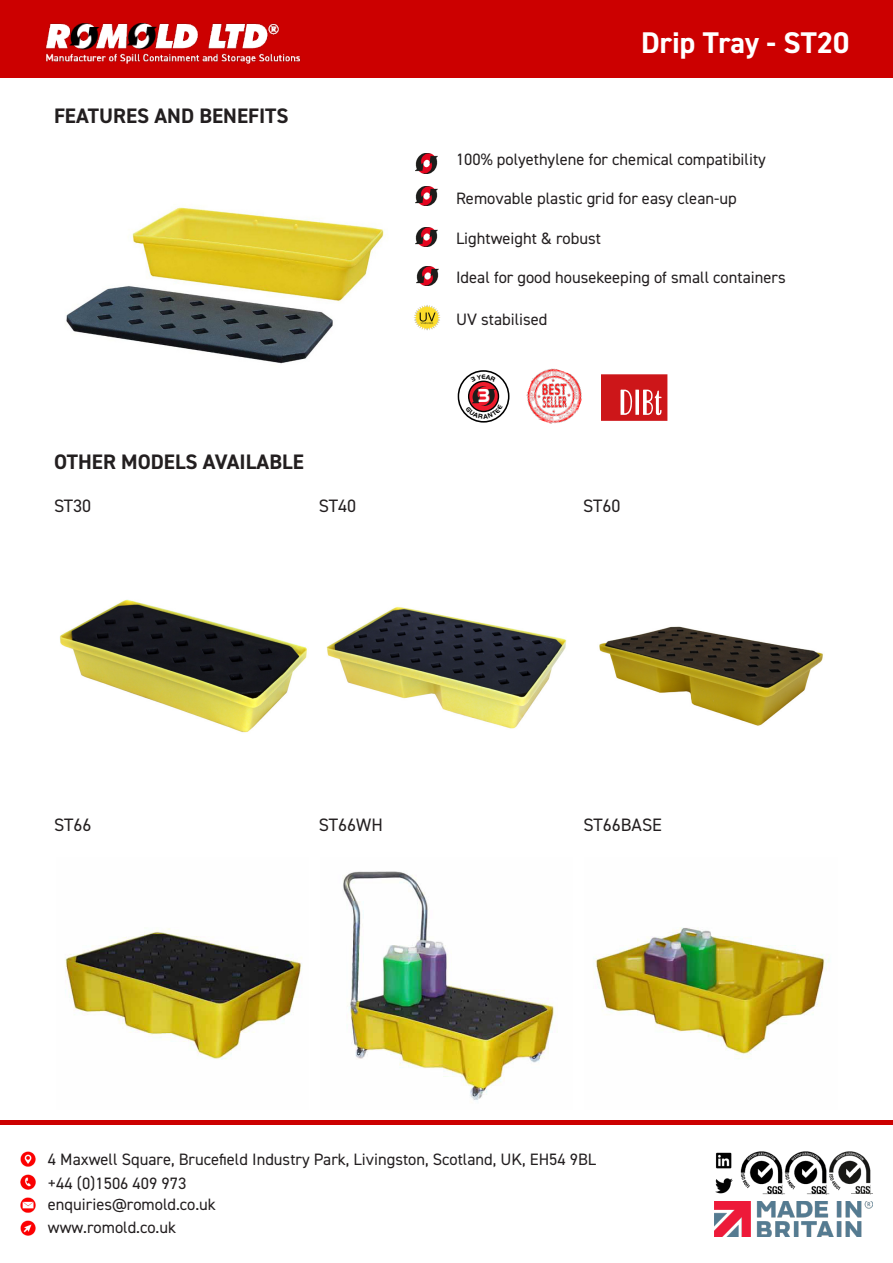
<style>
.page{position:relative;width:893px;height:1263px;background:#fff}
.page>*{position:absolute;margin:0;border:0;box-sizing:border-box;transform-origin:0 0}
.t1{font:700 30px "DIN2014";color:#fff}
.t2{font:700 21px "DIN2014";color:#231f20}
.t3{font:18px "DIN2014";color:#231f20}
.t4{font:16.5px/24.3px "DIN2014";color:#231f20}
.t5{font:700 6.75px "Handel Got D";color:#000}
</style>
<div class="page">
<div style="left:0;top:1120px;width:893px;height:5px;background:#c00"></div>
<div style="left:0;top:0;width:893px;height:77px;background:#c00"></div>
<img style="left:46px;top:24px;width:255px;height:39px">
<img style="left:715px;top:1201px;width:158px;height:36px">
<img style="left:740px;top:1152px;width:133px;height:42px">
<img style="left:20px;top:1174px;width:16px;height:16px">
<img style="left:20px;top:1197px;width:16px;height:16px">
<img style="left:20px;top:1151px;width:16px;height:16px">
<img style="left:20px;top:1220px;width:16px;height:16px">
<img style="left:715px;top:1178px;width:17px;height:16px">
<img style="left:716px;top:1152px;width:16px;height:17px">
<img style="left:66px;top:207px;width:318px;height:157px">
<img style="left:60px;top:599px;width:247px;height:134px">
<img style="left:326px;top:607px;width:240px;height:122px">
<img style="left:599px;top:626px;width:224px;height:100px">
<img style="left:526px;top:368px;width:56px;height:56px">
<svg style="left:602px;top:374px;width:65px;height:47px;background:#d43a3d"></svg>
<img style="left:65px;top:928px;width:237px;height:132px">
<img style="left:343px;top:871px;width:211px;height:229px">
<img style="left:593px;top:927px;width:236px;height:131px">
<img style="left:415px;top:154px;width:23px;height:19px">
<img style="left:415px;top:186px;width:23px;height:20px">
<img style="left:415px;top:227px;width:23px;height:19px">
<img style="left:414px;top:305px;width:26px;height:26px">
<img style="left:416px;top:266px;width:23px;height:19px">
<svg style="left:457px;top:370px;width:53px;height:53px"></svg>
<p class="t2" style="left:54px;top:102px;width:236px">FEATURES AND BENEFITS</p>
<p class="t1" style="left:641px;top:23px;width:210px">Drip Tray - ST20</p>
<p class="t4" style="left:456px;top:146px;width:311px">100% polyethylene for chemical compatibility</p>
<p class="t4" style="left:456px;top:186px;width:282px">Removable plastic grid for easy clean-up</p>
<p class="t4" style="left:456px;top:226px;width:146px">Lightweight &amp; robust</p>
<p class="t4" style="left:456px;top:265px;width:331px">Ideal for good housekeeping of small containers</p>
<p class="t4" style="left:456px;top:307px;width:93px">UV stabilised</p>
<p class="t5" style="left:482px;top:373px;width:6px">E</p>
<p class="t2" style="left:54px;top:447px;width:251px">OTHER MODELS AVAILABLE</p>
<p class="t3" style="left:54px;top:495px;width:39px">ST30</p>
<p class="t3" style="left:319px;top:495px;width:39px">ST40</p>
<p class="t3" style="left:583px;top:495px;width:39px">ST60</p>
<p class="t3" style="left:54px;top:813px;width:39px">ST66</p>
<p class="t3" style="left:319px;top:813px;width:65px">ST66WH</p>
<p class="t3" style="left:584px;top:813px;width:80px">ST66BASE</p>
<p class="t4" style="left:48px;top:1146px;width:550px">4 Maxwell Square, Brucefield Industry Park, Livingston, Scotland, UK, EH54 9BL +44 (0)1506 409 973</p>
<p class="t4" style="left:48px;top:1192px;width:170px">enquiries@romold.co.uk</p>
<p class="t4" style="left:48px;top:1215px;width:130px">www.romold.co.uk</p>
</div>
